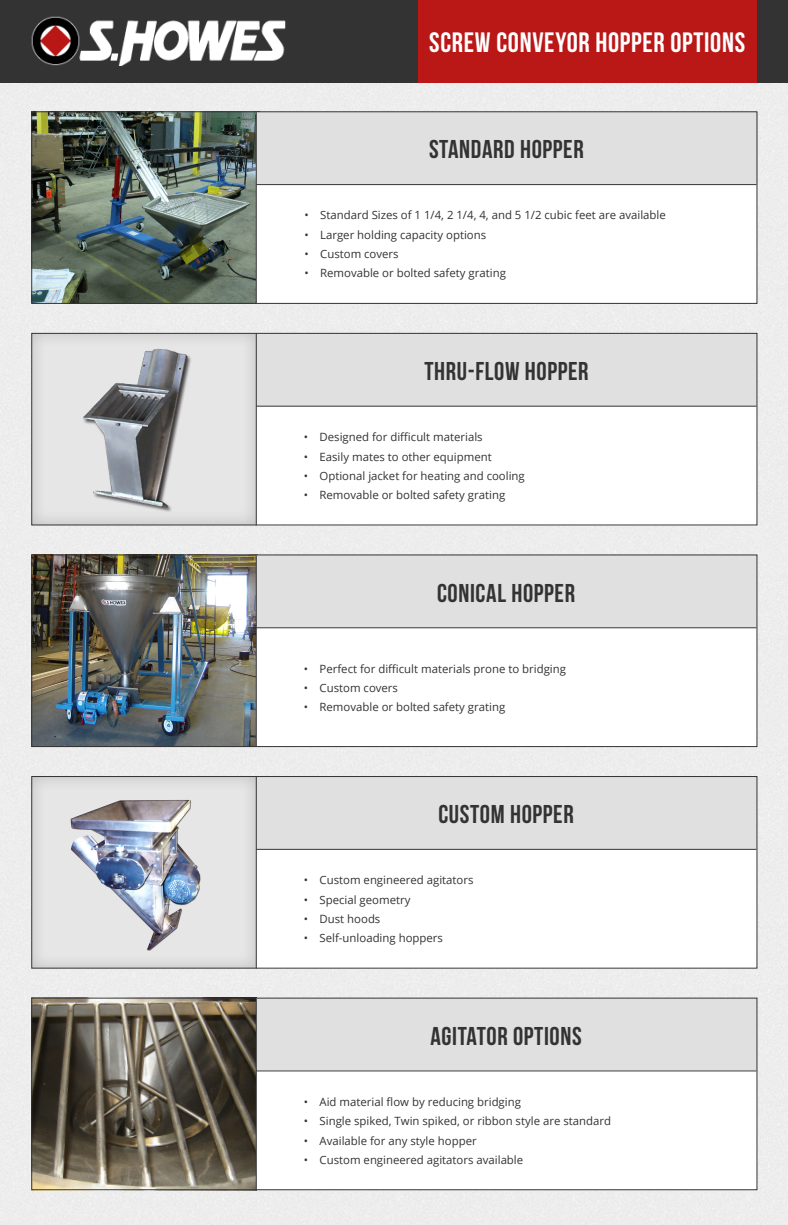
<style>
.page{position:relative;width:788px;height:1225px;background:#fff}
.page>*{position:absolute;margin:0;border:0;box-sizing:border-box;transform-origin:0 0}
.t1{font:28px "Bebas Neue";letter-spacing:.025em;color:#fff}
.Subhead_2{font:25.72px "Bebas Neue";letter-spacing:.025em;color:#333}
.Bulleted_list{font:11.38px "Open Sans";color:#333}
</style>
<div class="page">
<div style="left:0;top:82px;width:788px;height:1143px;background:#ededed"></div>
<div style="left:32px;top:333px;width:225px;height:193px;background:#000;opacity:.2"></div>
<img style="left:33px;top:114px;width:223px;height:188px">
<div style="left:32px;top:776px;width:225px;height:193px;background:#000;opacity:.2"></div>
<div style="left:0;top:0;width:788px;height:82px;background:#333"></div>
<img style="left:32px;top:17px;width:253px;height:49px">
<div style="left:417px;top:0;width:339px;height:82px;background:#ba1717"></div>
<div style="left:256px;top:112px;width:501px;height:73px;background:#e0e0e0"></div>
<div style="left:256px;top:184px;width:500px;height:120px;background:#fff"></div>
<div style="left:31px;top:112px;width:726px;height:192px;border:1px solid #333"></div>
<hr style="left:256px;top:112px;width:1px;height:191px;background:#333">
<hr style="left:256px;top:184px;width:500px;height:1px;background:#333">
<div style="left:256px;top:334px;width:500px;height:72px;background:#e0e0e0"></div>
<div style="left:256px;top:406px;width:500px;height:119px;background:#fff"></div>
<img style="left:33px;top:557px;width:223px;height:188px">
<div style="left:31px;top:333px;width:726px;height:192px;border:1px solid #333"></div>
<hr style="left:256px;top:333px;width:1px;height:192px;background:#333">
<hr style="left:256px;top:406px;width:500px;height:1px;background:#333">
<div style="left:256px;top:555px;width:500px;height:72px;background:#e0e0e0"></div>
<div style="left:256px;top:627px;width:500px;height:120px;background:#fff"></div>
<div style="left:31px;top:555px;width:726px;height:192px;border:1px solid #333"></div>
<hr style="left:256px;top:555px;width:1px;height:192px;background:#333">
<hr style="left:256px;top:628px;width:500px;height:1px;background:#333">
<img style="left:33px;top:1000px;width:223px;height:188px">
<div style="left:256px;top:777px;width:500px;height:72px;background:#e0e0e0"></div>
<div style="left:256px;top:849px;width:500px;height:120px;background:#fff"></div>
<div style="left:31px;top:776px;width:726px;height:192px;border:1px solid #333"></div>
<hr style="left:256px;top:777px;width:1px;height:192px;background:#333">
<hr style="left:256px;top:849px;width:500px;height:1px;background:#333">
<div style="left:256px;top:998px;width:500px;height:73px;background:#e0e0e0"></div>
<div style="left:256px;top:1071px;width:500px;height:119px;background:#fff"></div>
<div style="left:31px;top:998px;width:726px;height:192px;border:1px solid #333"></div>
<hr style="left:256px;top:999px;width:1px;height:191px;background:#333">
<hr style="left:256px;top:1071px;width:500px;height:1px;background:#333">
<img style="left:74px;top:336px;width:140px;height:187px">
<img style="left:61px;top:785px;width:153px;height:175px">
<p class="t1" style="left:429px;top:27px;width:317px">SCREW CONVEYOR HOPPER OPTIONS</p>
<p class="Subhead_2" style="left:429px;top:135px;width:156px">STANDARD HOPPER</p>
<p class="Bulleted_list" style="left:304px;top:208px;width:363px">• Standard Sizes of 1 1/4, 2 1/4, 4, and 5 1/2 cubic feet are available</p>
<p class="Bulleted_list" style="left:304px;top:227px;width:183px">• Larger holding capacity options</p>
<p class="Bulleted_list" style="left:304px;top:246px;width:96px">• Custom covers</p>
<p class="Bulleted_list" style="left:304px;top:265px;width:203px">• Removable or bolted safety grating</p>
<p class="Subhead_2" style="left:424px;top:357px;width:166px">THRU-FLOW HOPPER</p>
<p class="Bulleted_list" style="left:304px;top:429px;width:180px">• Designed for difficult materials</p>
<p class="Bulleted_list" style="left:304px;top:449px;width:189px">• Easily mates to other equipment</p>
<p class="Bulleted_list" style="left:304px;top:468px;width:222px">• Optional jacket for heating and cooling</p>
<p class="Bulleted_list" style="left:304px;top:487px;width:203px">• Removable or bolted safety grating</p>
<p class="Subhead_2" style="left:437px;top:579px;width:140px">CONICAL HOPPER</p>
<p class="Bulleted_list" style="left:304px;top:661px;width:264px">• Perfect for difficult materials prone to bridging</p>
<p class="Bulleted_list" style="left:304px;top:680px;width:96px">• Custom covers</p>
<p class="Bulleted_list" style="left:304px;top:699px;width:203px">• Removable or bolted safety grating</p>
<p class="Subhead_2" style="left:438px;top:800px;width:137px">CUSTOM HOPPER</p>
<p class="Bulleted_list" style="left:304px;top:873px;width:171px">• Custom engineered agitators</p>
<p class="Bulleted_list" style="left:304px;top:892px;width:108px">• Special geometry</p>
<p class="Bulleted_list" style="left:304px;top:911px;width:78px">• Dust hoods</p>
<p class="Bulleted_list" style="left:304px;top:930px;width:141px">• Self-unloading hoppers</p>
<p class="Subhead_2" style="left:430px;top:1022px;width:153px">AGITATOR OPTIONS</p>
<p class="Bulleted_list" style="left:304px;top:1094px;width:219px">• Aid material flow by reducing bridging</p>
<p class="Bulleted_list" style="left:304px;top:1113px;width:309px">• Single spiked, Twin spiked, or ribbon style are standard</p>
<p class="Bulleted_list" style="left:304px;top:1133px;width:174px">• Available for any style hopper</p>
<p class="Bulleted_list" style="left:304px;top:1152px;width:221px">• Custom engineered agitators available</p>
</div>
